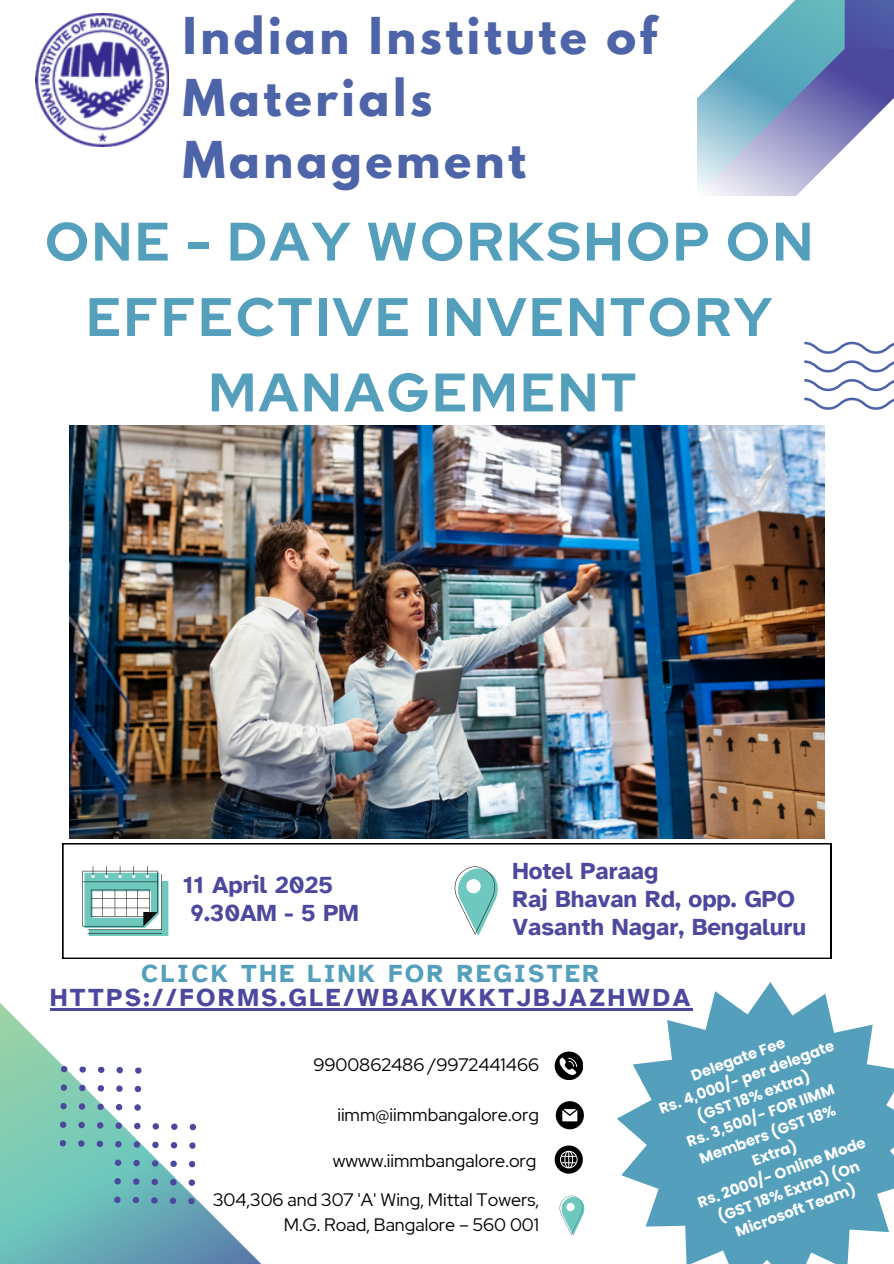
<style>
.page{position:relative;width:894px;height:1264px;background:#fff}
.page>*{position:absolute;margin:0;border:0;box-sizing:border-box;transform-origin:0 0}
.t1{font:700 54px/75.3px "Red Hat Display";letter-spacing:.05em;color:#539fbc;text-align:center}
.t2{font:700 45px/61.8px "League Spartan";letter-spacing:.08em;color:#4e64a8}
.t3{font:700 25.5px/24.8px "Atkinson Hyperlegible";letter-spacing:.1em;color:#4c489e;text-align:center}
.t4{font:700 24px/28.2px "Atkinson Hyperlegible";color:#4c489e}
.t5{font:18px/24.8px "Red Hat Display";color:#000;text-align:right}
.t6{font:700 15px/20.2px "Poppins";color:#fff;text-align:center}
.s1{color:#539fbc}
</style>
<div class="page">
<svg style="left:0;top:1003px;width:318px;height:260px"></svg>
<svg style="left:62px;top:843px;width:768px;height:115px"></svg>
<svg style="left:697px;top:0;width:196px;height:196px"></svg>
<svg style="left:82px;top:866px;width:86px;height:69px"></svg>
<svg style="left:453px;top:866px;width:44px;height:69px"></svg>
<svg style="left:554px;top:1051px;width:28px;height:28px"></svg>
<svg style="left:555px;top:1101px;width:28px;height:28px"></svg>
<svg style="left:554px;top:1145px;width:28px;height:28px"></svg>
<svg style="left:804px;top:398px;width:89px;height:11px"></svg>
<svg style="left:804px;top:379px;width:89px;height:12px"></svg>
<svg style="left:804px;top:360px;width:89px;height:12px"></svg>
<svg style="left:804px;top:342px;width:89px;height:12px"></svg>
<svg style="left:61px;top:1065px;width:6px;height:7px"></svg>
<svg style="left:79px;top:1066px;width:7px;height:6px"></svg>
<svg style="left:98px;top:1066px;width:6px;height:7px"></svg>
<svg style="left:116px;top:1066px;width:7px;height:7px"></svg>
<svg style="left:135px;top:1067px;width:6px;height:6px"></svg>
<svg style="left:61px;top:1084px;width:6px;height:6px"></svg>
<svg style="left:79px;top:1084px;width:7px;height:7px"></svg>
<svg style="left:98px;top:1085px;width:6px;height:6px"></svg>
<svg style="left:116px;top:1085px;width:7px;height:6px"></svg>
<svg style="left:135px;top:1085px;width:6px;height:7px"></svg>
<svg style="left:60px;top:1102px;width:7px;height:7px"></svg>
<svg style="left:79px;top:1103px;width:6px;height:6px"></svg>
<svg style="left:97px;top:1103px;width:7px;height:7px"></svg>
<svg style="left:116px;top:1103px;width:6px;height:7px"></svg>
<svg style="left:134px;top:1104px;width:7px;height:6px"></svg>
<svg style="left:60px;top:1121px;width:6px;height:6px"></svg>
<svg style="left:78px;top:1121px;width:7px;height:7px"></svg>
<svg style="left:97px;top:1122px;width:6px;height:6px"></svg>
<svg style="left:115px;top:1122px;width:7px;height:6px"></svg>
<svg style="left:134px;top:1122px;width:6px;height:7px"></svg>
<svg style="left:152px;top:1123px;width:7px;height:6px"></svg>
<svg style="left:171px;top:1123px;width:6px;height:6px"></svg>
<svg style="left:189px;top:1123px;width:7px;height:7px"></svg>
<svg style="left:59px;top:1139px;width:7px;height:7px"></svg>
<svg style="left:78px;top:1140px;width:7px;height:6px"></svg>
<svg style="left:97px;top:1140px;width:6px;height:7px"></svg>
<svg style="left:115px;top:1140px;width:7px;height:7px"></svg>
<svg style="left:134px;top:1141px;width:6px;height:6px"></svg>
<svg style="left:152px;top:1141px;width:7px;height:7px"></svg>
<svg style="left:171px;top:1141px;width:6px;height:7px"></svg>
<svg style="left:189px;top:1142px;width:7px;height:6px"></svg>
<svg style="left:115px;top:1159px;width:6px;height:6px"></svg>
<svg style="left:133px;top:1159px;width:7px;height:7px"></svg>
<svg style="left:152px;top:1160px;width:6px;height:6px"></svg>
<svg style="left:170px;top:1160px;width:7px;height:6px"></svg>
<svg style="left:189px;top:1160px;width:6px;height:7px"></svg>
<svg style="left:114px;top:1177px;width:7px;height:7px"></svg>
<svg style="left:133px;top:1178px;width:6px;height:6px"></svg>
<svg style="left:151px;top:1178px;width:7px;height:7px"></svg>
<svg style="left:170px;top:1178px;width:6px;height:7px"></svg>
<svg style="left:188px;top:1179px;width:7px;height:6px"></svg>
<svg style="left:114px;top:1196px;width:7px;height:6px"></svg>
<svg style="left:133px;top:1196px;width:6px;height:7px"></svg>
<svg style="left:151px;top:1197px;width:7px;height:6px"></svg>
<svg style="left:170px;top:1197px;width:6px;height:7px"></svg>
<svg style="left:188px;top:1197px;width:7px;height:7px"></svg>
<img style="left:36px;top:13px;width:132px;height:133px">
<img style="left:70px;top:425px;width:753px;height:413px">
<hr style="left:50px;top:1008px;width:642px;height:2px;background:#4c489e">
<svg style="left:559px;top:1195px;width:25px;height:40px"></svg>
<svg style="left:616px;top:982px;width:277px;height:281px;fill:#539fbc"></svg>
<h2 class="t2" style="left:183px;top:10px;width:475px">Indian Institute of<br>Materials<br>Management</h2>
<p class="t1" style="left:45px;top:204px;width:769px">ONE - DAY WORKSHOP ON<br>EFFECTIVE INVENTORY<br>MANAGEMENT</p>
<h1 class="t4" style="left:190px;top:871px;width:170px;text-indent:-8px">11 April 2025<br>9.30AM - 5 PM</h1>
<p class="t4" style="left:512px;top:857px;width:295px">Hotel Paraag<br>Raj Bhavan Rd, opp. GPO<br>Vasanth Nagar, Bengaluru</p>
<h4 class="t3" style="left:50px;top:960px;width:641px"><span class="s1">CLICK THE LINK FOR REGISTER<br></span>HTTPS://FORMS.GLE/WBAKVKKTJBJAZHWDA</h4>
<p class="t5" style="left:313px;top:1052px;width:227px">9900862486 /9972441466</p>
<p class="t5" style="left:337px;top:1102px;width:203px">iimm@iimmbangalore.org</p>
<p class="t5" style="left:332px;top:1147px;width:205px">wwww.iimmbangalore.org</p>
<p class="t5" style="left:213px;top:1187px;width:327px">304,306 and 307 'A' Wing, Mittal Towers,<br>M.G. Road, Bangalore – 560 001</p>
<h4 class="t6" style="left:688px;top:1066px;width:101px;rotate:-20deg">Delegate Fee</h4>
<p class="t6" style="left:656px;top:1099px;width:187px;rotate:-20deg">Rs. 4,000/- per delegate (GST 18% extra)</p>
<p class="t6" style="left:683px;top:1132px;width:157px;rotate:-20deg">Rs. 3,500/- FOR IIMM<br>Members (GST 18%<br>Extra)</p>
<p class="t6" style="left:694px;top:1193px;width:179px;rotate:-20deg">Rs. 2000/- Online Mode (GST 18% Extra) (On<br>Microsoft Team)</p>
</div>
